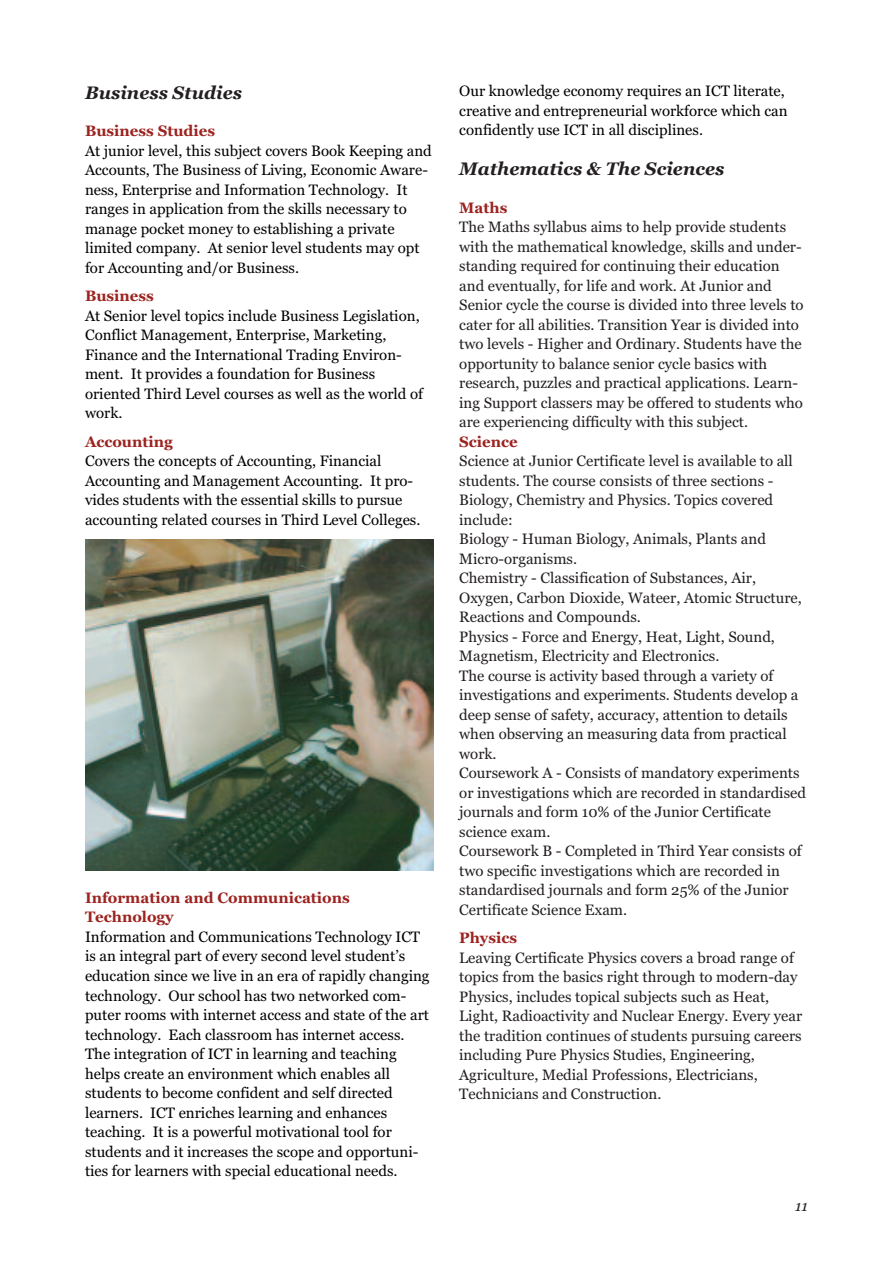
<style>
.page{position:relative;width:893px;height:1263px;background:#fff}
.page>*{position:absolute;margin:0;border:0;box-sizing:border-box;transform-origin:0 0}
.t1{font:italic 700 18px "Georgia";color:#231f20}
.t2{font:15px/19.5px "Georgia";color:#231f20}
.t3{font:15px/19.5px "Georgia";color:#000}
.t4{font:700 15px/19.5px "Georgia";color:#9c2320}
.t5{font:italic 15px "Georgia";color:#231f20}
</style>
<div class="page">
<img style="left:85px;top:539px;width:349px;height:331px">
<p class="t1" style="left:85px;top:82px;width:158px">Business Studies</p>
<p class="t4" style="left:85px;top:121px;width:131px">Business Studies</p>
<p class="t3" style="left:85px;top:141px;width:348px">At junior level, this subject covers Book Keeping and Accounts, The Business of Living, Economic Aware&shy;ness, Enterprise and Information Technology. It ranges in application from the skills necessary to manage pocket money to establishing a private limited company. At senior level students may opt for Accounting and/or Business.</p>
<p class="t4" style="left:85px;top:286px;width:70px">Business</p>
<p class="t3" style="left:85px;top:306px;width:339px">At Senior level topics include Business Legislation, Conflict Management, Enterprise, Marketing, Finance and the International Trading Environ&shy;ment. It provides a foundation for Business oriented Third Level courses as well as the world of work.</p>
<p class="t4" style="left:85px;top:432px;width:89px">Accounting</p>
<p class="t3" style="left:85px;top:451px;width:337px">Covers the concepts of Accounting, Financial Accounting and Management Accounting. It pro&shy;vides students with the essential skills to pursue accounting related courses in Third Level Colleges.</p>
<p class="t4" style="left:85px;top:888px;width:266px">Information and Communications<br>Technology</p>
<p class="t3" style="left:85px;top:927px;width:346px">Information and Communications Technology ICT is an integral part of every second level student’s education since we live in an era of rapidly changing technology. Our school has two networked com&shy;puter rooms with internet access and state of the art technology. Each classroom has internet access.<br>The integration of ICT in learning and teaching helps create an environment which enables all students to become confident and self directed learners. ICT enriches learning and enhances teaching. It is a powerful motivational tool for students and it increases the scope and opportuni&shy;ties for learners with special educational needs.</p>
<p class="t3" style="left:459px;top:81px;width:330px">Our knowledge economy requires an ICT literate, creative and entrepreneurial workforce which can confidently use ICT in all disciplines.</p>
<p class="t1" style="left:459px;top:158px;width:267px">Mathematics &amp; The Sciences</p>
<p class="t4" style="left:459px;top:198px;width:50px">Maths</p>
<p class="t2" style="left:459px;top:217px;width:346px">The Maths syllabus aims to help provide students with the mathematical knowledge, skills and under&shy;standing required for continuing their education and eventually, for life and work. At Junior and Senior cycle the course is divided into three levels to cater for all abilities. Transition Year is divided into two levels - Higher and Ordinary. Students have the opportunity to balance senior cycle basics with research, puzzles and practical applications. Learn&shy;ing Support classers may be offered to students who are experiencing difficulty with this subject.</p>
<p class="t4" style="left:459px;top:432px;width:60px">Science</p>
<p class="t2" style="left:459px;top:451px;width:348px">Science at Junior Certificate level is available to all students. The course consists of three sections - Biology, Chemistry and Physics. Topics covered include:<br>Biology - Human Biology, Animals, Plants and Micro-organisms.<br>Chemistry - Classification of Substances, Air, Oxygen, Carbon Dioxide, Wateer, Atomic Structure, Reactions and Compounds.<br>Physics - Force and Energy, Heat, Light, Sound, Magnetism, Electricity and Electronics.<br>The course is activity based through a variety of investigations and experiments. Students develop a deep sense of safety, accuracy, attention to details when observing an measuring data from practical work.<br>Coursework A - Consists of mandatory experiments or investigations which are recorded in standardised journals and form 10% of the Junior Certificate science exam.<br>Coursework B - Completed in Third Year consists of two specific investigations which are recorded in standardised journals and form 25% of the Junior Certificate Science Exam.</p>
<p class="t4" style="left:459px;top:928px;width:59px">Physics</p>
<p class="t2" style="left:459px;top:948px;width:344px">Leaving Certificate Physics covers a broad range of topics from the basics right through to modern-day Physics, includes topical subjects such as Heat, Light, Radioactivity and Nuclear Energy. Every year the tradition continues of students pursuing careers including Pure Physics Studies, Engineering, Agriculture, Medial Professions, Electricians, Technicians and Construction.</p>
<p class="t5" style="left:795px;top:1196px;width:14px">11</p>
</div>
